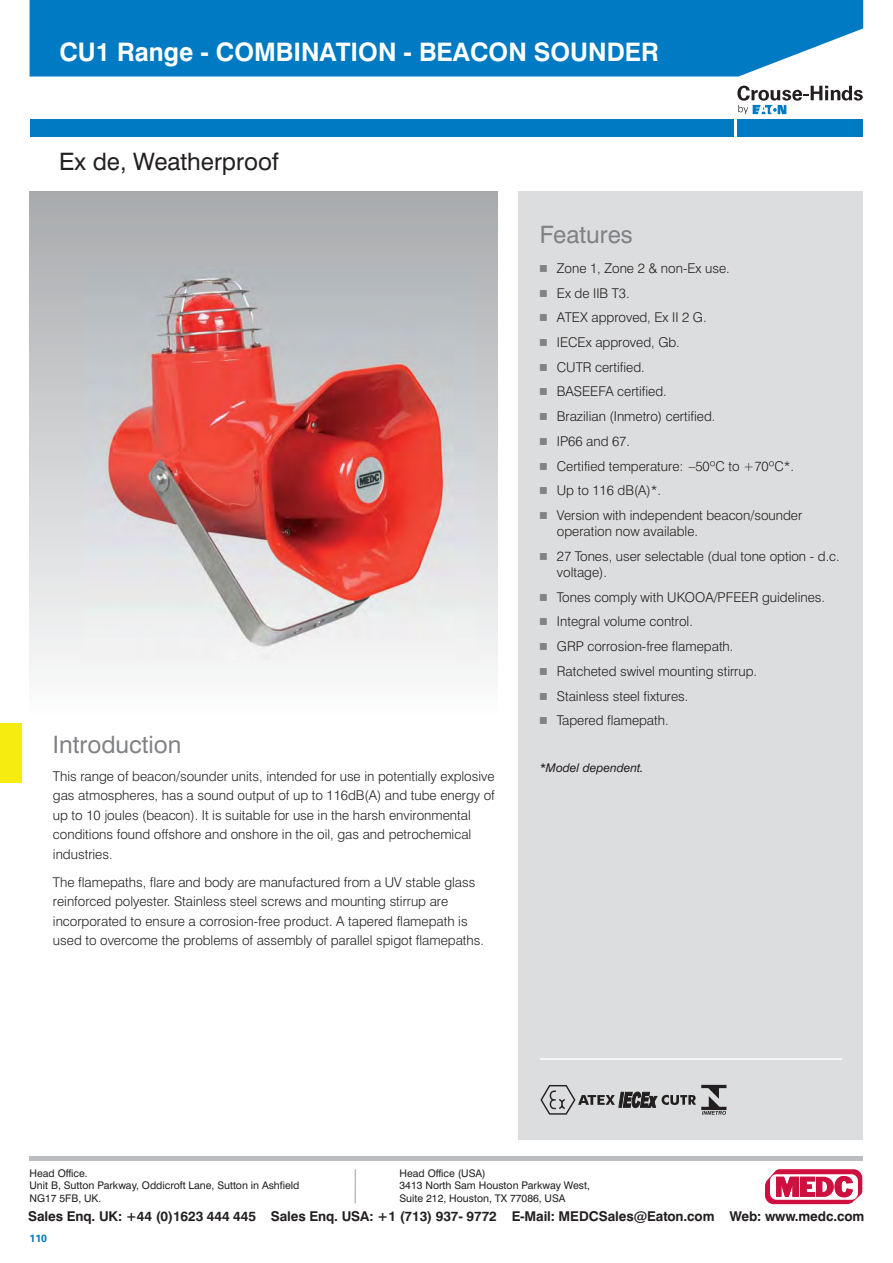
<style>
.page{position:relative;width:893px;height:1263px;background:#fff}
.page>*{position:absolute;margin:0;border:0;box-sizing:border-box;transform-origin:0 0}
.t1{font:700 25.5px "Swiss 721 BT";color:#fff}
.t2{font:24px "Swiss 721 BT";color:#808285}
.t3{font:24px "Swiss 721 BT";color:#231f20}
.t4{font:300 13.5px/19.5px "Swiss 721 BT";color:#231f20}
.t5{font:700 13.5px "Swiss 721 BT";letter-spacing:-.01em;color:#231f20}
.t6{font:italic 12px "Swiss 721 BT";color:#231f20}
.t7{font:10.5px/12.6px "Swiss 721 BT";color:#231f20}
.t8{font:700 10.5px "Univers";color:#007ac2}
.s1{font-family:"Commercial Pi BT";font-weight:400;color:#808285}
</style>
<div class="page">
<div style="left:30px;top:0;width:833px;height:77px;background:#007ac2"></div>
<svg style="left:742px;top:85px;width:110px;height:30px"></svg>
<svg style="left:737px;top:86px;width:126px;height:28px"></svg>
<div style="left:738px;top:119px;width:125px;height:17px;background:#007ac2"></div>
<div style="left:30px;top:119px;width:703px;height:17px;background:#007ac2"></div>
<hr style="left:354px;top:1169px;width:2px;height:34px;background:#bbbdc0">
<hr style="left:30px;top:1157px;width:833px;height:4px;background:#bbbdc0">
<svg style="left:765px;top:1169px;width:97px;height:35px"></svg>
<div style="left:519px;top:191px;width:344px;height:949px;background:#dcddde"></div>
<div style="left:30px;top:191px;width:467px;height:524px;background:linear-gradient(to bottom,#a7aaad,#fbfcfc)"></div>
<hr style="left:540px;top:1058px;width:302px;height:2px;background:#fff">
<img style="left:85px;top:268px;width:390px;height:391px">
<svg style="left:540px;top:1085px;width:186px;height:30px"></svg>
<div style="left:0;top:723px;width:21px;height:59px;background:#f7ec0f"></div>
<h1 class="t1" style="left:59px;top:43px;width:601px">CU1 Range - COMBINATION - BEACON SOUNDER</h1>
<h2 class="t3" style="left:59px;top:153px;width:220px">Ex de, Weatherproof</h2>
<h2 class="t2" style="left:53px;top:736px;width:130px">Introduction</h2>
<p class="t4" style="left:53px;top:768px;width:443px">This range of beacon/sounder units, intended for use in potentially explosive gas atmospheres, has a sound output of up to 116dB(A) and tube energy of up to 10 joules (beacon). It is suitable for use in the harsh environmental conditions found offshore and onshore in the oil, gas and petrochemical industries.</p>
<p class="t4" style="left:53px;top:874px;width:433px">The flamepaths, flare and body are manufactured from a UV stable glass reinforced polyester. Stainless steel screws and mounting stirrup are incorporated to ensure a corrosion-free product. A tapered flamepath is used to overcome the problems of assembly of parallel spigot flamepaths.</p>
<h2 class="t2" style="left:540px;top:225px;width:94px">Features</h2>
<p class="t4" style="left:540px;top:260px;width:191px"><span class="s1">-</span> Zone 1, Zone 2 &amp; non-Ex use.</p>
<p class="t4" style="left:540px;top:284px;width:91px"><span class="s1">-</span> Ex de IIB T3.</p>
<p class="t4" style="left:540px;top:309px;width:168px"><span class="s1">-</span> ATEX approved, Ex II 2 G.</p>
<p class="t4" style="left:540px;top:334px;width:141px"><span class="s1">-</span> IECEx approved, Gb.</p>
<p class="t4" style="left:540px;top:359px;width:106px"><span class="s1">-</span> CUTR certified.</p>
<p class="t4" style="left:540px;top:383px;width:128px"><span class="s1">-</span> BASEEFA certified.</p>
<p class="t4" style="left:540px;top:408px;width:177px"><span class="s1">-</span> Brazilian (Inmetro) certified.</p>
<p class="t4" style="left:540px;top:433px;width:92px"><span class="s1">-</span> IP66 and 67.</p>
<p class="t4" style="left:540px;top:457px;width:256px"><span class="s1">-</span> Certified temperature: –50ºC to +70ºC*.</p>
<p class="t4" style="left:540px;top:482px;width:123px"><span class="s1">-</span> Up to 116 dB(A)*.</p>
<p class="t4" style="left:557px;top:509px;width:247px;line-height:15.6px;text-indent:-17px"><span class="s1">-</span> Version with independent beacon/sounder operation now available.</p>
<p class="t4" style="left:557px;top:550px;width:284px;line-height:15.6px;text-indent:-17px"><span class="s1">-</span> 27 Tones, user selectable (dual tone option - d.c. voltage).</p>
<p class="t4" style="left:540px;top:589px;width:287px"><span class="s1">-</span> Tones comply with UKOOA/PFEER guidelines.</p>
<p class="t4" style="left:540px;top:613px;width:155px"><span class="s1">-</span> Integral volume control.</p>
<p class="t4" style="left:540px;top:638px;width:195px"><span class="s1">-</span> GRP corrosion-free flamepath.</p>
<p class="t4" style="left:540px;top:663px;width:219px"><span class="s1">-</span> Ratcheted swivel mounting stirrup.</p>
<p class="t4" style="left:540px;top:687px;width:150px"><span class="s1">-</span> Stainless steel fixtures.</p>
<p class="t4" style="left:540px;top:712px;width:130px"><span class="s1">-</span> Tapered flamepath.</p>
<p class="t6" style="left:540px;top:763px;width:105px">*Model dependent.</p>
<p class="t7" style="left:30px;top:1168px;width:271px">Head Office.<br>Unit B, Sutton Parkway, Oddicroft Lane, Sutton in Ashfield<br>NG17 5FB, UK.</p>
<p class="t7" style="left:399px;top:1168px;width:192px">Head Office (USA)<br>3413 North Sam Houston Parkway West,<br>Suite 212, Houston, TX 77086, USA</p>
<p class="t5" style="left:28px;top:1212px;width:837px">Sales Enq. UK: +44 (0)1623 444 445 Sales Enq. USA: +1 (713) 937- 9772 E-Mail: MEDCSales@Eaton.com Web: www.medc.com</p>
<p class="t8" style="left:30px;top:1235px;width:19px">110</p>
</div>
